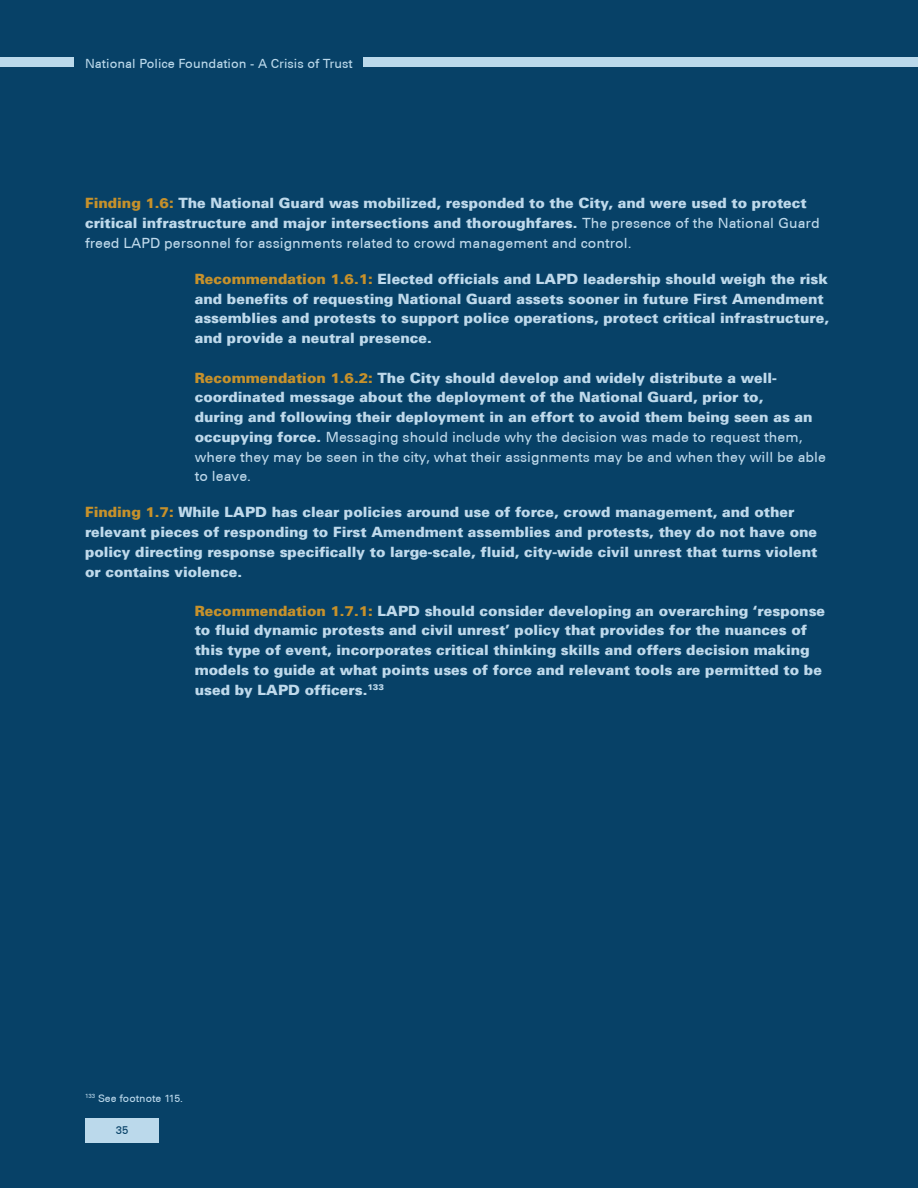
<style>
.page{position:relative;width:918px;height:1188px;background:#074167}
.page>*{position:absolute;margin:0;border:0;box-sizing:border-box;transform-origin:0 0}
.t1{font:900 14.1px/19.8px "Univers";color:#bed9eb}
.t2{font:500 12.75px "Univers CE";color:#bbd9eb}
.t3{font:500 11.25px "Univers CE";color:#074167}
.t4{font:500 10.5px "Univers CE";color:#bcd9ec}
.s1{color:#c6912b}
.s2{font-family:"Univers CE";font-weight:500}
</style>
<div class="page">
<div style="left:85px;top:1118px;width:74px;height:25px;background:#bbd9eb"></div>
<div style="left:363px;top:58px;width:555px;height:9px;background:#bbd9eb"></div>
<div style="left:0;top:58px;width:74px;height:9px;background:#bbd9eb"></div>
<p class="t2" style="left:85px;top:56px;width:269px">National Police Foundation - A Crisis of Trust</p>
<p class="t1" style="left:85px;top:192px;width:736px"><span class="s1">Finding 1.6:</span> The National Guard was mobilized, responded to the City, and were used to protect critical infrastructure and major intersections and thoroughfares. <span class="s2">The presence of the National Guard freed LAPD personnel for assignments related to crowd management and control.</span></p>
<p class="t1" style="left:195px;top:268px;width:636px"><span class="s1">Recommendation 1.6.1:</span> Elected officials and LAPD leadership should weigh the risk and benefits of requesting National Guard assets sooner in future First Amendment assemblies and protests to support police operations, protect critical infrastructure, and provide a neutral presence.</p>
<p class="t1" style="left:195px;top:367px;width:633px"><span class="s1">Recommendation 1.6.2:</span> The City should develop and widely distribute a well&shy;coordinated message about the deployment of the National Guard, prior to,<br>during and following their deployment in an effort to avoid them being seen as an occupying force. <span class="s2">Messaging should include why the decision was made to request them, where they may be seen in the city, what their assignments may be and when they will be able to leave.</span></p>
<p class="t1" style="left:85px;top:502px;width:734px"><span class="s1">Finding 1.7:</span> While LAPD has clear policies around use of force, crowd management, and other relevant pieces of responding to First Amendment assemblies and protests, they do not have one policy directing response specifically to large-scale, fluid, city-wide civil unrest that turns violent or contains violence.</p>
<p class="t1" style="left:195px;top:600px;width:632px"><span class="s1">Recommendation 1.7.1:</span> LAPD should consider developing an overarching ‘response to fluid dynamic protests and civil unrest’ policy that provides for the nuances of this type of event, incorporates critical thinking skills and offers decision making models to guide at what points uses of force and relevant tools are permitted to be used by LAPD officers.<sup>133</sup></p>
<p class="t4" style="left:85px;top:1092px;width:100px"><sup>133</sup> See footnote 115.</p>
<p class="t3" style="left:116px;top:1123px;width:14px">35</p>
</div>
